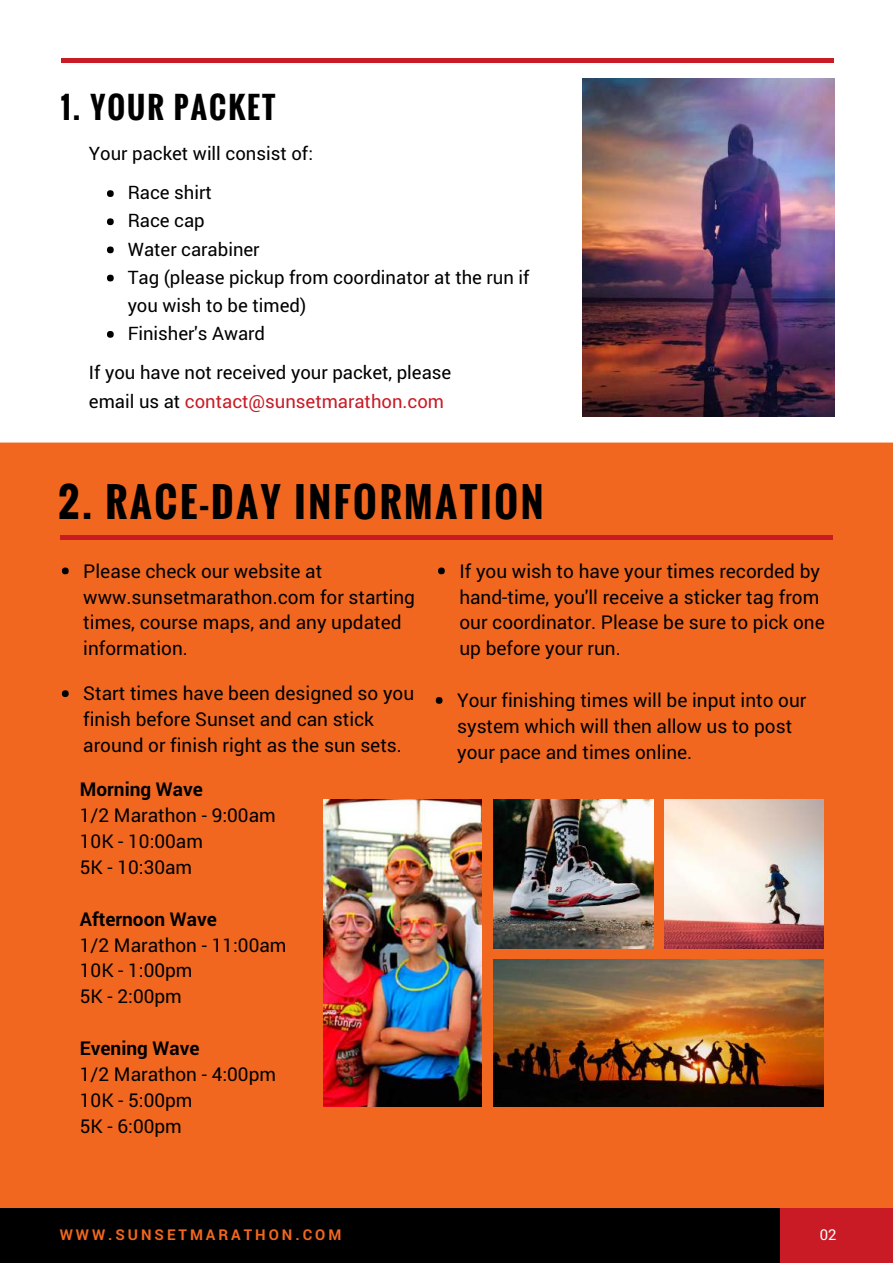
<style>
.page{position:relative;width:893px;height:1263px;background:#fff}
.page>*{position:absolute;margin:0;border:0;box-sizing:border-box;transform-origin:0 0}
.t1{font:700 39.75px "Oswald";letter-spacing:.07em;color:#000}
.t2{font:700 29.85px "Oswald";letter-spacing:.07em;color:#000}
.t3{font:19.05px/26px "Roboto";color:#000}
.t4{font:700 19.05px "Roboto";color:#000}
.t5{font:18.6px/28.2px "Roboto";color:#000}
.t6{font:700 14.85px "Roboto";letter-spacing:.2em;color:#f2671f}
.t7{font:14.85px "Roboto";color:#fff}
.s1{color:#c91b26}
</style>
<div class="page">
<div style="left:0;top:1204px;width:893px;height:59px;background:#000"></div>
<div style="left:780px;top:1204px;width:113px;height:59px;background:#c91b26"></div>
<div style="left:0;top:442px;width:893px;height:766px;background:#f2671f"></div>
<div style="left:62px;top:567px;width:7px;height:7px;background:#000;border-radius:50%"></div>
<hr style="left:61px;top:59px;width:773px;height:4px;background:#c91b26">
<img style="left:323px;top:799px;width:159px;height:308px">
<img style="left:493px;top:799px;width:160px;height:149px">
<img style="left:664px;top:799px;width:159px;height:149px">
<img style="left:493px;top:959px;width:330px;height:148px">
<div style="left:438px;top:567px;width:7px;height:7px;background:#000;border-radius:50%"></div>
<hr style="left:60px;top:535px;width:773px;height:4px;background:#c91b26">
<img style="left:582px;top:79px;width:252px;height:338px">
<div style="left:62px;top:690px;width:7px;height:7px;background:#000;border-radius:50%"></div>
<div style="left:436px;top:697px;width:6px;height:7px;background:#000;border-radius:50%"></div>
<div style="left:107px;top:190px;width:7px;height:7px;background:#000;border-radius:50%"></div>
<div style="left:107px;top:218px;width:7px;height:7px;background:#000;border-radius:50%"></div>
<div style="left:107px;top:247px;width:7px;height:6px;background:#000;border-radius:50%"></div>
<div style="left:107px;top:275px;width:7px;height:6px;background:#000;border-radius:50%"></div>
<div style="left:107px;top:331px;width:7px;height:7px;background:#000;border-radius:50%"></div>
<h2 class="t2" style="left:61px;top:85px;width:216px">1. YOUR PACKET</h2>
<p class="t5" style="left:89px;top:138px;width:226px">Your packet will consist of:</p>
<p class="t5" style="left:128px;top:178px;width:403px">Race shirt<br>Race cap<br>Water carabiner<br>Tag (please pickup from coordinator at the run if you wish to be timed)<br>Finisher's Award</p>
<p class="t5" style="left:89px;top:358px;width:364px">If you have not received your packet, please email us at <span class="s1">contact@sunsetmarathon.com</span></p>
<h1 class="t1" style="left:59px;top:472px;width:487px">2. RACE-DAY INFORMATION</h1>
<p class="t3" style="left:83px;top:557px;width:333px">Please check our website at www.sunsetmarathon.com for starting times, course maps, and any updated information.</p>
<p class="t3" style="left:459px;top:557px;width:367px">If you wish to have your times recorded by hand-time, you'll receive a sticker tag from our coordinator. Please be sure to pick one up before your run.</p>
<p class="t3" style="left:83px;top:680px;width:332px">Start times have been designed so you finish before Sunset and can stick around or finish right as the sun sets.</p>
<p class="t3" style="left:457px;top:687px;width:351px">Your finishing times will be input into our system which will then allow us to post your pace and times online.</p>
<p class="t4" style="left:80px;top:776px;width:124px">Morning Wave</p>
<p class="t3" style="left:80px;top:802px;width:197px">1/2 Marathon - 9:00am<br>10K - 10:00am<br>5K - 10:30am</p>
<p class="t4" style="left:80px;top:906px;width:138px">Afternoon Wave</p>
<p class="t3" style="left:80px;top:931px;width:208px">1/2 Marathon - 11:00am<br>10K - 1:00pm<br>5K - 2:00pm</p>
<p class="t4" style="left:80px;top:1035px;width:121px">Evening Wave</p>
<p class="t3" style="left:80px;top:1061px;width:198px">1/2 Marathon - 4:00pm<br>10K - 5:00pm<br>5K - 6:00pm</p>
<p class="t6" style="left:60px;top:1224px;width:283px">WWW.SUNSETMARATHON.COM</p>
<p class="t7" style="left:820px;top:1224px;width:18px">02</p>
</div>
